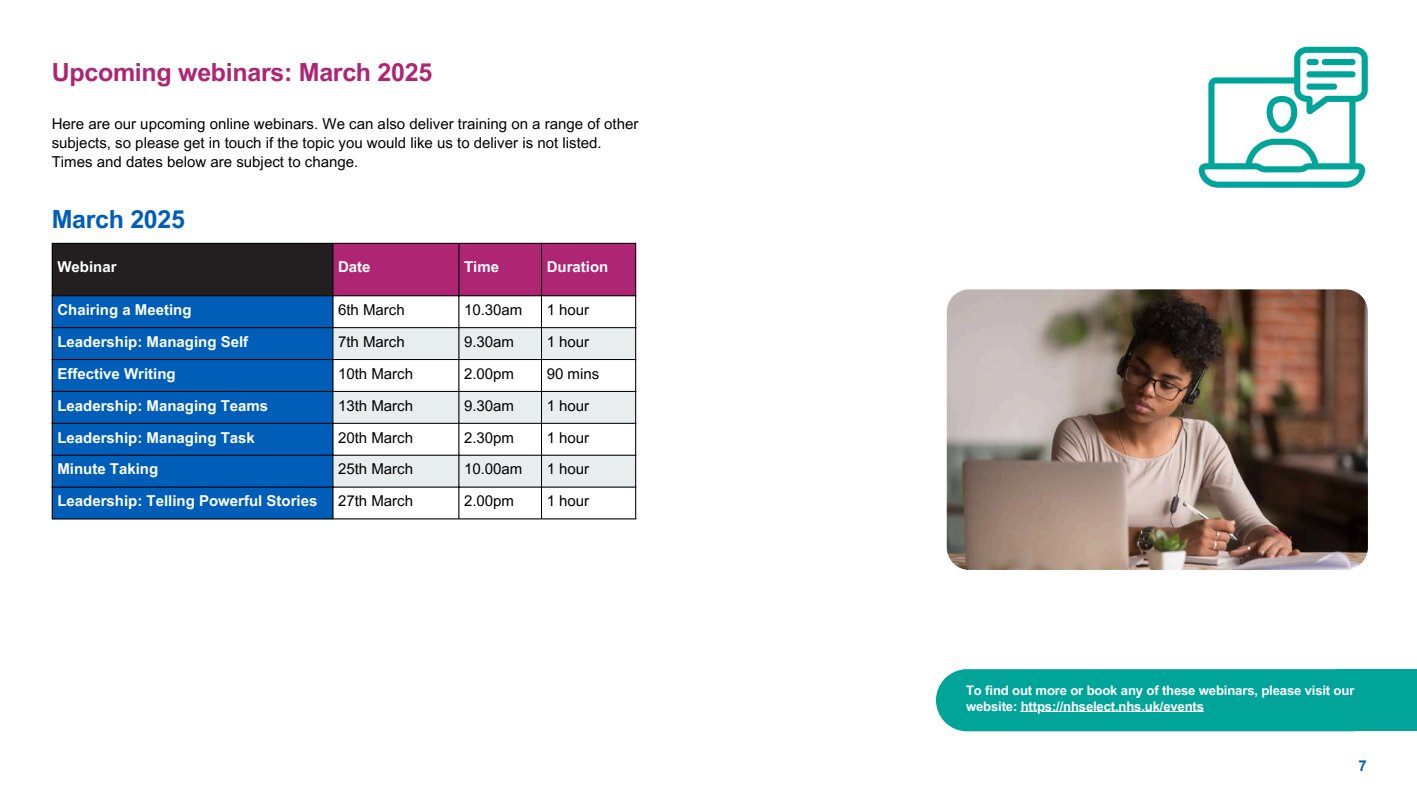
<style>
.page{position:relative;width:1417px;height:797px;background:#fff}
.page>*{position:absolute;margin:0;border:0;box-sizing:border-box;transform-origin:0 0}
.t1{font:700 25px "Arial MT Pro";letter-spacing:-.01em;color:#ae2573}
.t2{font:700 25px "Arial MT Pro";letter-spacing:-.015em;color:#005eb8}
.t3{font:15px/18.8px "Arial MT Pro";color:#000}
.t4{font:700 15px "Arial MT Pro";color:#fff}
.t5{font:700 15px "Arial MT Pro";color:#005eb8}
.t6{font:700 13.12px/16px "Arial MT Pro";letter-spacing:-.015em;color:#fff}
</style>
<div class="page">
<div style="left:52px;top:243px;width:281px;height:53px;background:#231f20"></div>
<div style="left:333px;top:244px;width:302px;height:51px;background:#ae2573"></div>
<div style="left:53px;top:296px;width:279px;height:222px;background:#005eb8"></div>
<svg style="left:333px;top:328px;width:302px;height:159px;fill:#e8edee"></svg>
<hr style="left:52px;top:244px;width:1px;height:274px;background:#000">
<hr style="left:332px;top:244px;width:1px;height:274px;background:#000">
<hr style="left:458px;top:244px;width:1px;height:274px;background:#000">
<hr style="left:541px;top:244px;width:1px;height:274px;background:#000">
<hr style="left:635px;top:244px;width:1px;height:274px;background:#000">
<hr style="left:52px;top:243px;width:584px;height:1px;background:#000">
<hr style="left:52px;top:295px;width:584px;height:1px;background:#000">
<hr style="left:52px;top:327px;width:584px;height:1px;background:#000">
<hr style="left:52px;top:359px;width:584px;height:1px;background:#000">
<hr style="left:52px;top:391px;width:584px;height:1px;background:#000">
<hr style="left:52px;top:423px;width:584px;height:1px;background:#000">
<hr style="left:52px;top:455px;width:584px;height:1px;background:#000">
<hr style="left:52px;top:487px;width:584px;height:1px;background:#000">
<hr style="left:52px;top:518px;width:584px;height:1px;background:#000">
<img style="left:946px;top:289px;width:421px;height:281px;border-radius:23px">
<svg style="left:1198px;top:47px;width:169px;height:140px"></svg>
<div style="left:936px;top:669px;width:401px;height:62px;background:#00a499"></div>
<div style="left:1337px;top:669px;width:80px;height:62px;background:#00a499"></div>
<hr style="left:1020px;top:711px;width:184px;height:1px;background:#fff">
<h1 class="t1" style="left:52px;top:62px;width:382px">Upcoming webinars: March 2025</h1>
<p class="t3" style="left:52px;top:117px;width:588px">Here are our upcoming online webinars. We can also deliver training on a range of other subjects, so please get in touch if the topic you would like us to deliver is not listed.<br>Times and dates below are subject to change.</p>
<h1 class="t2" style="left:52px;top:210px;width:135px">March 2025</h1>
<p class="t4" style="left:57px;top:261px;width:61px">Webinar</p>
<p class="t4" style="left:338px;top:261px;width:34px">Date</p>
<p class="t4" style="left:464px;top:261px;width:37px">Time</p>
<p class="t4" style="left:547px;top:261px;width:63px">Duration</p>
<p class="t4" style="left:57px;top:304px;width:136px">Chairing a Meeting</p>
<p class="t3" style="left:338px;top:302px;width:68px">6th March</p>
<p class="t3" style="left:464px;top:302px;width:60px">10.30am</p>
<p class="t3" style="left:547px;top:302px;width:44px">1 hour</p>
<p class="t4" style="left:57px;top:336px;width:192px">Leadership: Managing Self</p>
<p class="t3" style="left:338px;top:334px;width:68px">7th March</p>
<p class="t3" style="left:464px;top:334px;width:52px">9.30am</p>
<p class="t3" style="left:547px;top:334px;width:44px">1 hour</p>
<p class="t4" style="left:57px;top:368px;width:120px">Effective Writing</p>
<p class="t3" style="left:338px;top:366px;width:77px">10th March</p>
<p class="t3" style="left:464px;top:366px;width:52px">2.00pm</p>
<p class="t3" style="left:547px;top:366px;width:54px">90 mins</p>
<p class="t4" style="left:57px;top:400px;width:212px">Leadership: Managing Teams</p>
<p class="t3" style="left:338px;top:398px;width:77px">13th March</p>
<p class="t3" style="left:464px;top:398px;width:52px">9.30am</p>
<p class="t3" style="left:547px;top:398px;width:44px">1 hour</p>
<p class="t4" style="left:57px;top:432px;width:199px">Leadership: Managing Task</p>
<p class="t3" style="left:338px;top:430px;width:77px">20th March</p>
<p class="t3" style="left:464px;top:430px;width:52px">2.30pm</p>
<p class="t3" style="left:547px;top:430px;width:44px">1 hour</p>
<p class="t4" style="left:57px;top:463px;width:102px">Minute Taking</p>
<p class="t3" style="left:338px;top:462px;width:77px">25th March</p>
<p class="t3" style="left:464px;top:462px;width:60px">10.00am</p>
<p class="t3" style="left:547px;top:462px;width:44px">1 hour</p>
<p class="t4" style="left:57px;top:495px;width:262px">Leadership: Telling Powerful Stories</p>
<p class="t3" style="left:338px;top:493px;width:77px">27th March</p>
<p class="t3" style="left:464px;top:493px;width:52px">2.00pm</p>
<p class="t3" style="left:547px;top:493px;width:44px">1 hour</p>
<p class="t6" style="left:966px;top:684px;width:390px">To find out more or book any of these webinars, please visit our website: https://nhselect.nhs.uk/events</p>
<p class="t5" style="left:1358px;top:760px;width:10px">7</p>
</div>
